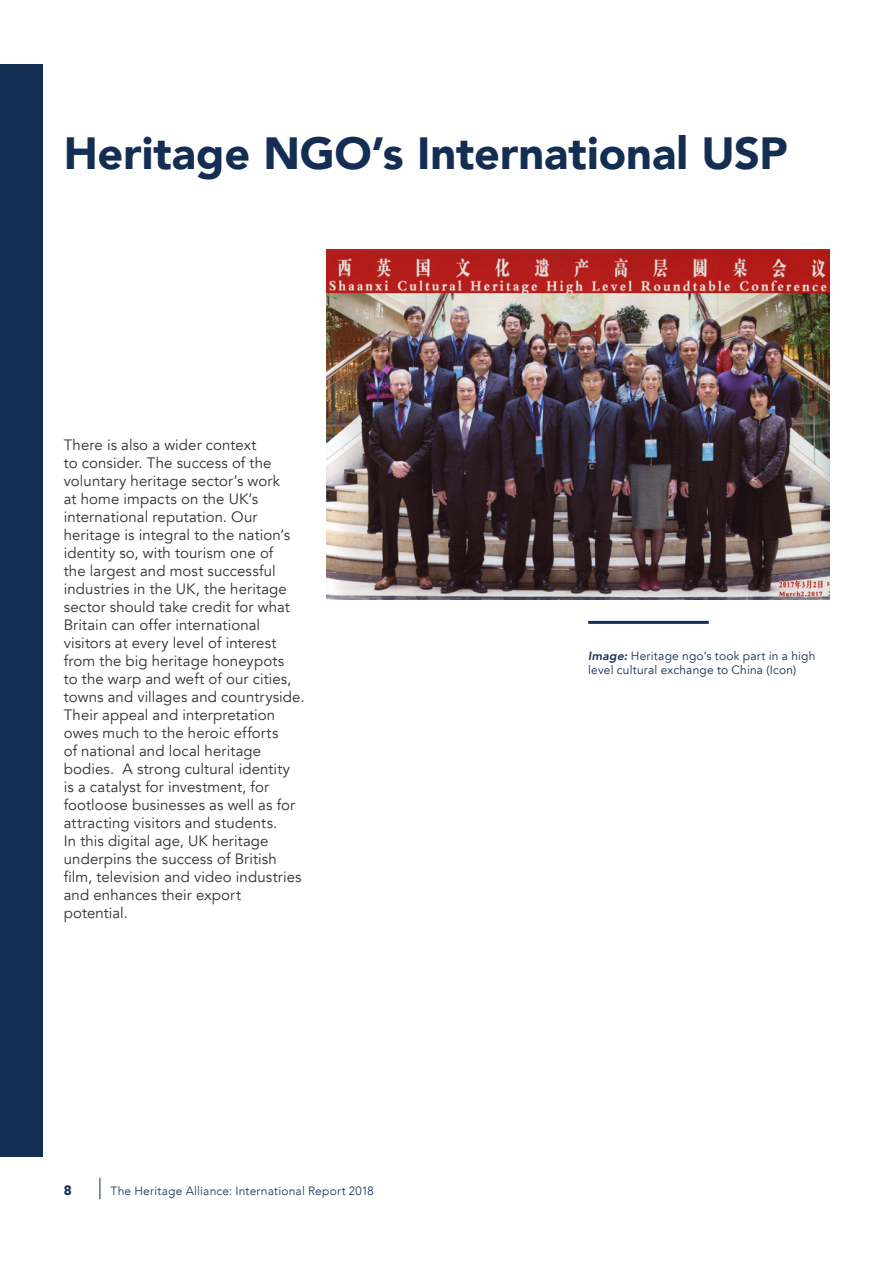
<style>
.page{position:relative;width:893px;height:1263px;background:#fff}
.page>*{position:absolute;margin:0;border:0;box-sizing:border-box;transform-origin:0 0}
.t1{font:900 45px "Avenir";color:#132d53}
.t2{font:15px/18px "Avenir";letter-spacing:.005em;color:#312f30}
.t3{font:900 13.5px "Avenir";color:#132d53}
.t4{font:12px/14.4px "Avenir";letter-spacing:.015em;color:#132d53}
.t5{font:300 12px "Avenir";letter-spacing:.02em;color:#132d53}
.s1{font-weight:800;font-style:italic}
</style>
<div class="page">
<svg style="left:100px;top:1178px;width:1px;height:21px"></svg>
<div style="left:0;top:64px;width:43px;height:1093px;background:#132d53"></div>
<img style="left:326px;top:249px;width:503px;height:351px">
<hr style="left:588px;top:621px;width:121px;height:3px;background:#132d53">
<p class="t1" style="left:64px;top:114px;width:726px">Heritage NGO’s International USP</p>
<p class="t2" style="left:64px;top:436px;width:242px">There is also a wider context<br>to consider. The success of the voluntary heritage sector’s work<br>at home impacts on the UK’s international reputation. Our heritage is integral to the nation’s identity so, with tourism one of<br>the largest and most successful industries in the UK, the heritage sector should take credit for what<br>Britain can offer international visitors at every level of interest from the big heritage honeypots<br>to the warp and weft of our cities, towns and villages and countryside.<br>Their appeal and interpretation owes much to the heroic efforts<br>of national and local heritage bodies. A strong cultural identity<br>is a catalyst for investment, for footloose businesses as well as for attracting visitors and students.<br>In this digital age, UK heritage underpins the success of British film, television and video industries and enhances their export potential.</p>
<p class="t3" style="left:64px;top:1179px;width:9px">8</p>
<p class="t5" style="left:111px;top:1183px;width:265px">The Heritage Alliance: International Report 2018</p>
<p class="t4" style="left:588px;top:648px;width:229px"><span class="s1">Image:</span> Heritage ngo’s took part in a high level cultural exchange to China (Icon)</p>
</div>
